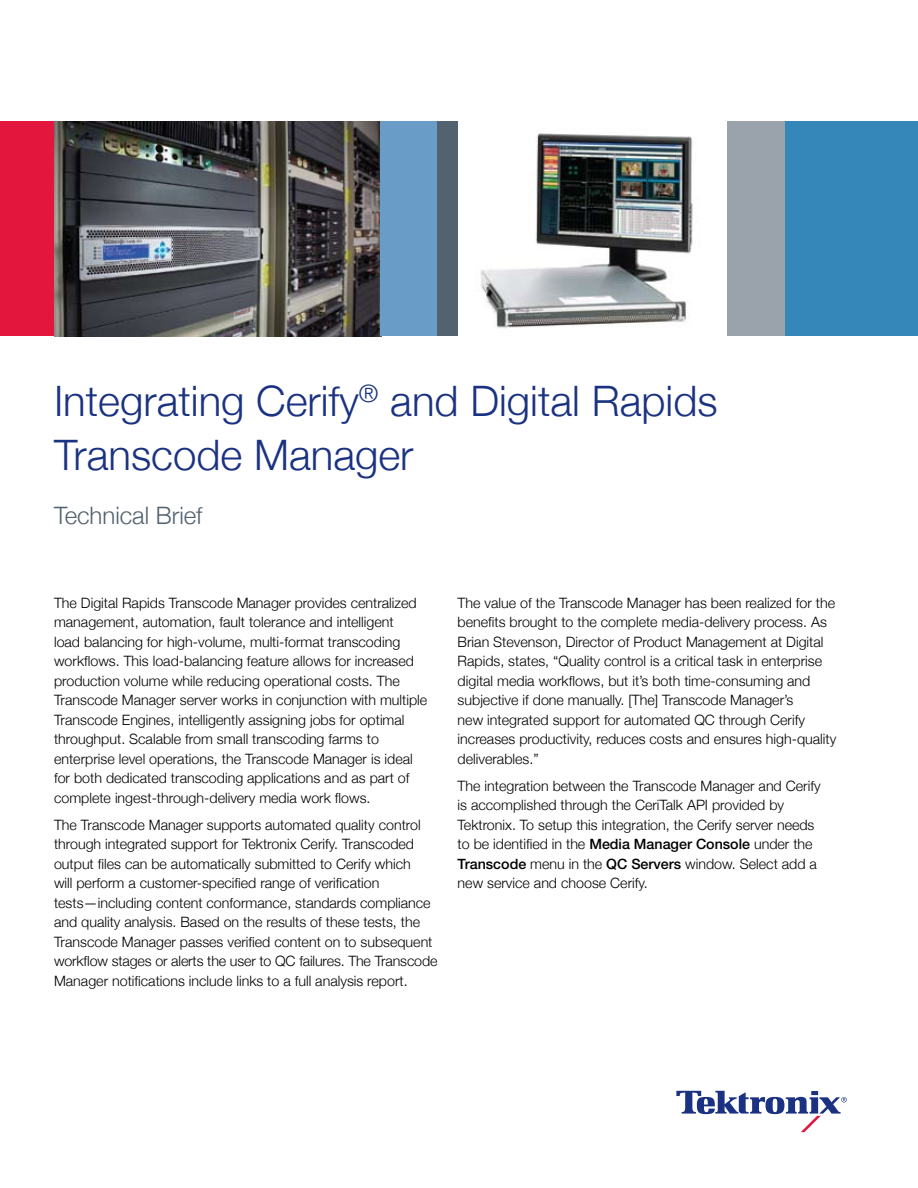
<style>
.page{position:relative;width:918px;height:1188px;background:#fff}
.page>*{position:absolute;margin:0;border:0;box-sizing:border-box;transform-origin:0 0}
.t1{font:300 42px/54px "Helvetica Neue";color:#1a3281}
.t2{font:300 24px "Helvetica Neue";color:#53626f}
.t3{font:300 14.25px/19.5px "Helvetica Neue";color:#000}
.s1{font-weight:500}
</style>
<div class="page">
<svg style="left:676px;top:1091px;width:171px;height:41px"></svg>
<img style="left:480px;top:133px;width:213px;height:196px">
<div style="left:0;top:122px;width:54px;height:214px;background:#e3173e"></div>
<div style="left:784px;top:122px;width:134px;height:214px;background:#3687b9"></div>
<img style="left:54px;top:122px;width:326px;height:214px">
<div style="left:380px;top:122px;width:57px;height:214px;background:#699dc7"></div>
<div style="left:437px;top:122px;width:21px;height:214px;background:#53626f"></div>
<div style="left:727px;top:122px;width:57px;height:214px;background:#9aa3ac"></div>
<h1 class="t1" style="left:54px;top:374px;width:665px">Integrating Cerify<sup>®</sup> and Digital Rapids<br>Transcode Manager</h1>
<h2 class="t2" style="left:54px;top:501px;width:150px">Technical Brief</h2>
<p class="t3" style="left:54px;top:593px;width:375px">The Digital Rapids Transcode Manager provides centralized management, automation, fault tolerance and intelligent<br>load balancing for high-volume, multi-format transcoding workflows. This load-balancing feature allows for increased production volume while reducing operational costs. The Transcode Manager server works in conjunction with multiple Transcode Engines, intelligently assigning jobs for optimal throughput. Scalable from small transcoding farms to enterprise level operations, the Transcode Manager is ideal for both dedicated transcoding applications and as part of complete ingest-through-delivery media work flows.</p>
<p class="t3" style="left:54px;top:815px;width:385px">The Transcode Manager supports automated quality control through integrated support for Tektronix Cerify. Transcoded output files can be automatically submitted to Cerify which<br>will perform a customer-specified range of verification tests—including content conformance, standards compliance and quality analysis. Based on the results of these tests, the Transcode Manager passes verified content on to subsequent workflow stages or alerts the user to QC failures. The Transcode Manager notifications include links to a full analysis report.</p>
<p class="t3" style="left:458px;top:593px;width:380px">The value of the Transcode Manager has been realized for the benefits brought to the complete media-delivery process. As Brian Stevenson, Director of Product Management at Digital Rapids, states, “Quality control is a critical task in enterprise digital media workflows, but it’s both time-consuming and subjective if done manually. [The] Transcode Manager’s<br>new integrated support for automated QC through Cerify increases productivity, reduces costs and ensures high-quality deliverables.”</p>
<p class="t3" style="left:458px;top:776px;width:364px">The integration between the Transcode Manager and Cerify is accomplished through the CeriTalk API provided by Tektronix. To setup this integration, the Cerify server needs to be identified in the <span class="s1">Media Manager Console</span> under the <span class="s1">Transcode</span> menu in the <span class="s1">QC Servers</span> window. Select add a new service and choose Cerify.</p>
</div>
